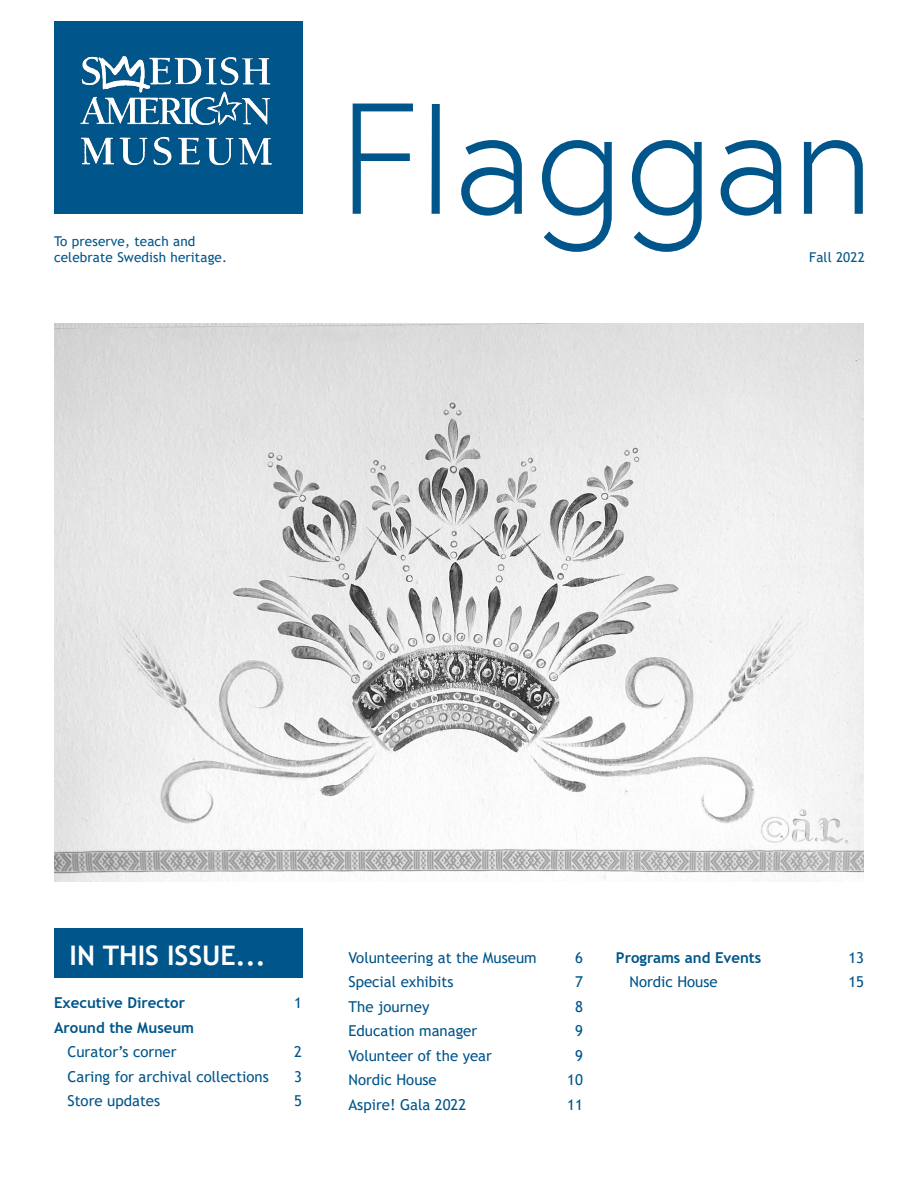
<style>
.page{position:relative;width:918px;height:1188px;background:#fff}
.page>*{position:absolute;margin:0;border:0;box-sizing:border-box;transform-origin:0 0}
.t1{font:300 157.5px "Europa";color:#00558a}
.t2{font:700 27px "Trebuchet MS";color:#fff}
.TOC_Page___s{font:15px "Trebuchet MS";color:#00558a}
.TOC_Bold{font:700 15px "Trebuchet MS";color:#00558a}
.t3{font:13.5px "Trebuchet MS";letter-spacing:.01em;color:#00558a}
</style>
<div class="page">
<img style="left:54px;top:324px;width:810px;height:558px">
<div style="left:54px;top:22px;width:248px;height:192px;background:#00558a"></div>
<div style="left:54px;top:928px;width:248px;height:50px;background:#00558a"></div>
<img style="left:80px;top:55px;width:192px;height:111px">
<p class="t1" style="left:339px;top:60px;width:537px">Flaggan</p>
<p class="t3" style="left:54px;top:233px;width:143px">To preserve, teach and</p>
<p class="t3" style="left:54px;top:249px;width:175px">celebrate Swedish heritage.</p>
<p class="t3" style="left:809px;top:249px;width:57px">Fall 2022</p>
<p class="t2" style="left:70px;top:938px;width:198px">IN THIS ISSUE...</p>
<p class="TOC_Bold" style="left:54px;top:994px;width:133px">Executive Director</p>
<p class="TOC_Bold" style="left:54px;top:1018px;width:142px">Around the Museum</p>
<p class="TOC_Page___s" style="left:68px;top:1042px;width:111px">Curator’s corner</p>
<p class="TOC_Page___s" style="left:68px;top:1067px;width:203px">Caring for archival collections</p>
<p class="TOC_Page___s" style="left:68px;top:1091px;width:94px">Store updates</p>
<p class="TOC_Page___s" style="left:294px;top:993px;width:9px">1</p>
<p class="TOC_Page___s" style="left:294px;top:1042px;width:9px">2</p>
<p class="TOC_Page___s" style="left:294px;top:1067px;width:9px">3</p>
<p class="TOC_Page___s" style="left:294px;top:1091px;width:9px">5</p>
<p class="TOC_Page___s" style="left:348px;top:948px;width:190px">Volunteering at the Museum</p>
<p class="TOC_Page___s" style="left:348px;top:972px;width:107px">Special exhibits</p>
<p class="TOC_Page___s" style="left:348px;top:997px;width:82px">The journey</p>
<p class="TOC_Page___s" style="left:348px;top:1021px;width:130px">Education manager</p>
<p class="TOC_Page___s" style="left:348px;top:1046px;width:145px">Volunteer of the year</p>
<p class="TOC_Page___s" style="left:348px;top:1070px;width:90px">Nordic House</p>
<p class="TOC_Page___s" style="left:348px;top:1095px;width:119px">Aspire! Gala 2022</p>
<p class="TOC_Page___s" style="left:575px;top:948px;width:9px">6</p>
<p class="TOC_Page___s" style="left:575px;top:972px;width:9px">7</p>
<p class="TOC_Page___s" style="left:575px;top:997px;width:9px">8</p>
<p class="TOC_Page___s" style="left:575px;top:1021px;width:9px">9</p>
<p class="TOC_Page___s" style="left:575px;top:1046px;width:9px">9</p>
<p class="TOC_Page___s" style="left:567px;top:1070px;width:17px">10</p>
<p class="TOC_Page___s" style="left:567px;top:1095px;width:17px">11</p>
<p class="TOC_Bold" style="left:616px;top:948px;width:147px">Programs and Events</p>
<p class="TOC_Page___s" style="left:629px;top:972px;width:90px">Nordic House</p>
<p class="TOC_Page___s" style="left:848px;top:948px;width:17px">13</p>
<p class="TOC_Page___s" style="left:848px;top:972px;width:17px">15</p>
</div>
